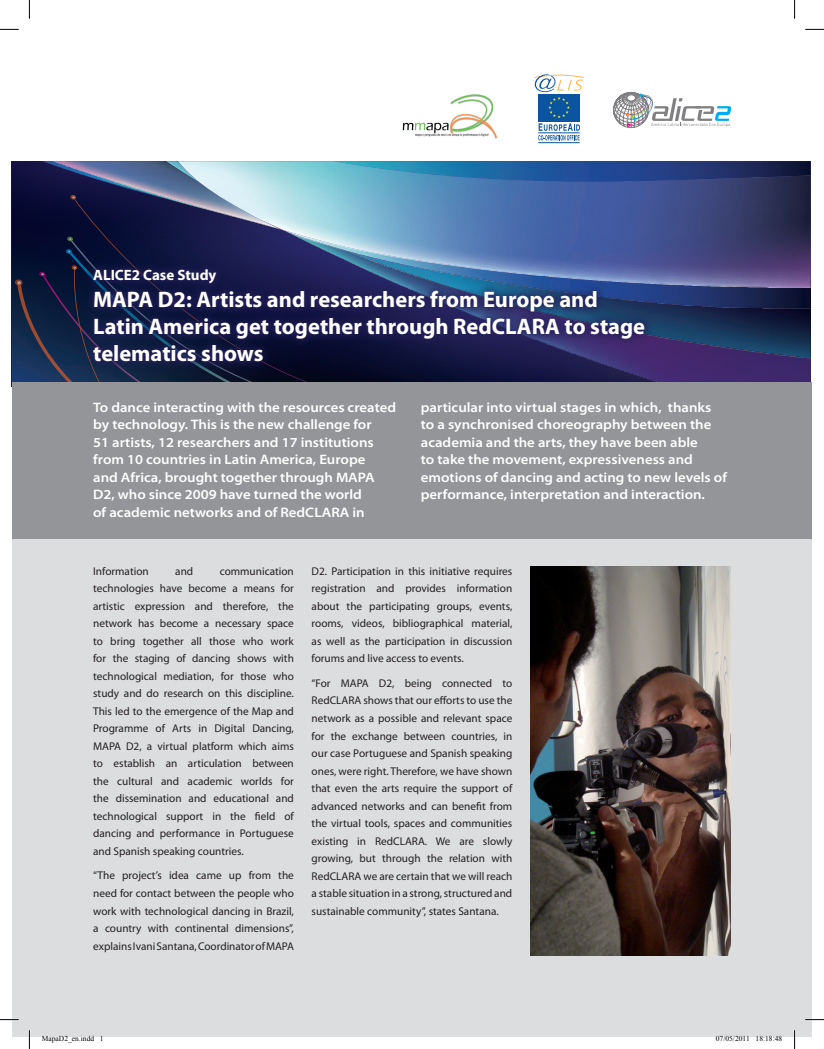
<style>
.page{position:relative;width:824px;height:1049px;background:#fff}
.page>*{position:absolute;margin:0;border:0;box-sizing:border-box;transform-origin:0 0}
.t1{font:700 22.5px/27px "Myriad Pro";color:#fff}
.t2{font:700 15px "Myriad Pro";color:#fff}
.t3{font:600 semi-expanded 13.75px/17.5px "Myriad Pro";color:#fff}
.t4{font:11.25px/17.5px "Myriad Pro";color:#231f20;text-align:justify}
.t5{font:7.5px "Times New Roman";color:#000}
</style>
<div class="page">
<div style="left:714px;top:360px;width:97px;height:22px;background:#3e286c"></div>
<img style="left:714px;top:316px;width:97px;height:42px">
<svg style="left:34px;top:220px;width:777px;height:96px;background:#070d30"></svg>
<img style="left:714px;top:287px;width:97px;height:21px">
<img style="left:263px;top:161px;width:548px;height:126px">
<svg style="left:71px;top:198px;width:626px;height:42px;background:#5574a3"></svg>
<svg style="left:17px;top:283px;width:53px;height:99px;background:#1a2948"></svg>
<svg style="left:70px;top:240px;width:644px;height:142px;background:#313c6b"></svg>
<div style="left:15px;top:279px;width:8px;height:6px;border:1px solid #f36421;border-radius:50%"></div>
<svg style="left:16px;top:280px;width:5px;height:4px"></svg>
<svg style="left:40px;top:272px;width:5px;height:4px"></svg>
<svg style="left:72px;top:265px;width:5px;height:5px"></svg>
<svg style="left:66px;top:249px;width:6px;height:5px"></svg>
<svg style="left:67px;top:237px;width:6px;height:4px"></svg>
<svg style="left:12px;top:161px;width:251px;height:59px;background:#515c7f"></svg>
<div style="left:12px;top:424px;width:799px;height:612px;background:#dcdddf"></div>
<div style="left:12px;top:382px;width:799px;height:157px;background:#939598"></div>
<svg style="left:82px;top:259px;width:570px;height:111px;background:#212a5c"></svg>
<hr style="left:538px;top:142px;width:41px;height:1px;background:#0a54a0">
<svg style="left:534px;top:74px;width:50px;height:66px"></svg>
<svg style="left:613px;top:92px;width:118px;height:36px"></svg>
<img style="left:530px;top:566px;width:201px;height:390px">
<img style="left:402px;top:94px;width:95px;height:44px">
<svg style="left:0;top:29px;width:19px;height:1px"></svg>
<svg style="left:805px;top:29px;width:19px;height:1px"></svg>
<svg style="left:0;top:1019px;width:19px;height:1px"></svg>
<svg style="left:805px;top:1019px;width:19px;height:1px"></svg>
<svg style="left:29px;top:0;width:1px;height:19px"></svg>
<svg style="left:29px;top:1030px;width:1px;height:19px"></svg>
<svg style="left:794px;top:0;width:1px;height:19px"></svg>
<svg style="left:794px;top:1030px;width:1px;height:19px"></svg>
<svg style="left:44px;top:1036px;width:59px;height:1px"></svg>
<svg style="left:715px;top:1036px;width:32px;height:1px"></svg>
<svg style="left:756px;top:1036px;width:23px;height:1px"></svg>
<h2 class="t2" style="left:93px;top:266px;width:125px">ALICE2 Case Study</h2>
<h1 class="t1" style="left:93px;top:286px;width:553px">MAPA D2: Artists and researchers from Europe and<br>Latin America get together through RedCLARA to stage telematics shows</h1>
<p class="t3" style="left:93px;top:399px;width:304px">To dance interacting with the resources created by technology. This is the new challenge for<br>51 artists, 12 researchers and 17 institutions from 10 countries in Latin America, Europe<br>and Africa, brought together through MAPA D2, who since 2009 have turned the world<br>of academic networks and of RedCLARA in</p>
<p class="t3" style="left:421px;top:399px;width:308px">particular into virtual stages in which, thanks to a synchronised choreography between the academia and the arts, they have been able<br>to take the movement, expressiveness and emotions of dancing and acting to new levels of performance, interpretation and interaction.</p>
<p class="t4" style="left:93px;top:562px;width:57px">Information</p>
<p class="t4" style="left:175px;top:562px;width:20px">and</p>
<p class="t4" style="left:93px;top:562px;width:202px;text-indent:126px">communication technologies have become a means for artistic expression and therefore, the network has become a necessary space to bring together all those who work for the staging of dancing shows with technological mediation, for those who study and do research on this discipline.<br>This led to the emergence of the Map and Programme of Arts in Digital Dancing, MAPA D2, a virtual platform which aims to establish an articulation between the cultural and academic worlds for the dissemination and educational and technological support in the field of dancing and performance in Portuguese and Spanish speaking countries.</p>
<p class="t4" style="left:93px;top:867px;width:202px">“The project’s idea came up from the need for contact between the people who work with technological dancing in Brazil, a country with continental dimensions”, explains Ivani Santana, Coordinator of MAPA</p>
<p class="t4" style="left:312px;top:562px;width:202px">D2. Participation in this initiative requires registration and provides information about the participating groups, events, rooms, videos, bibliographical material, as well as the participation in discussion forums and live access to events.</p>
<p class="t4" style="left:312px;top:674px;width:202px">“For MAPA D2, being connected to RedCLARA shows that our efforts to use the network as a possible and relevant space for the exchange between countries, in our case Portuguese and Spanish speaking ones, were right. Therefore, we have shown that even the arts require the support of advanced networks and can benefit from the virtual tools, spaces and communities existing in RedCLARA. We are slowly growing, but through the relation with RedCLARA we are certain that we will reach a stable situation in a strong, structured and sustainable community”, states Santana.</p>
<p class="t5" style="left:42px;top:1034px;width:63px">MapaD2_en.indd 1</p>
<p class="t5" style="left:716px;top:1034px;width:68px">07/05/2011 18:18:48</p>
</div>
